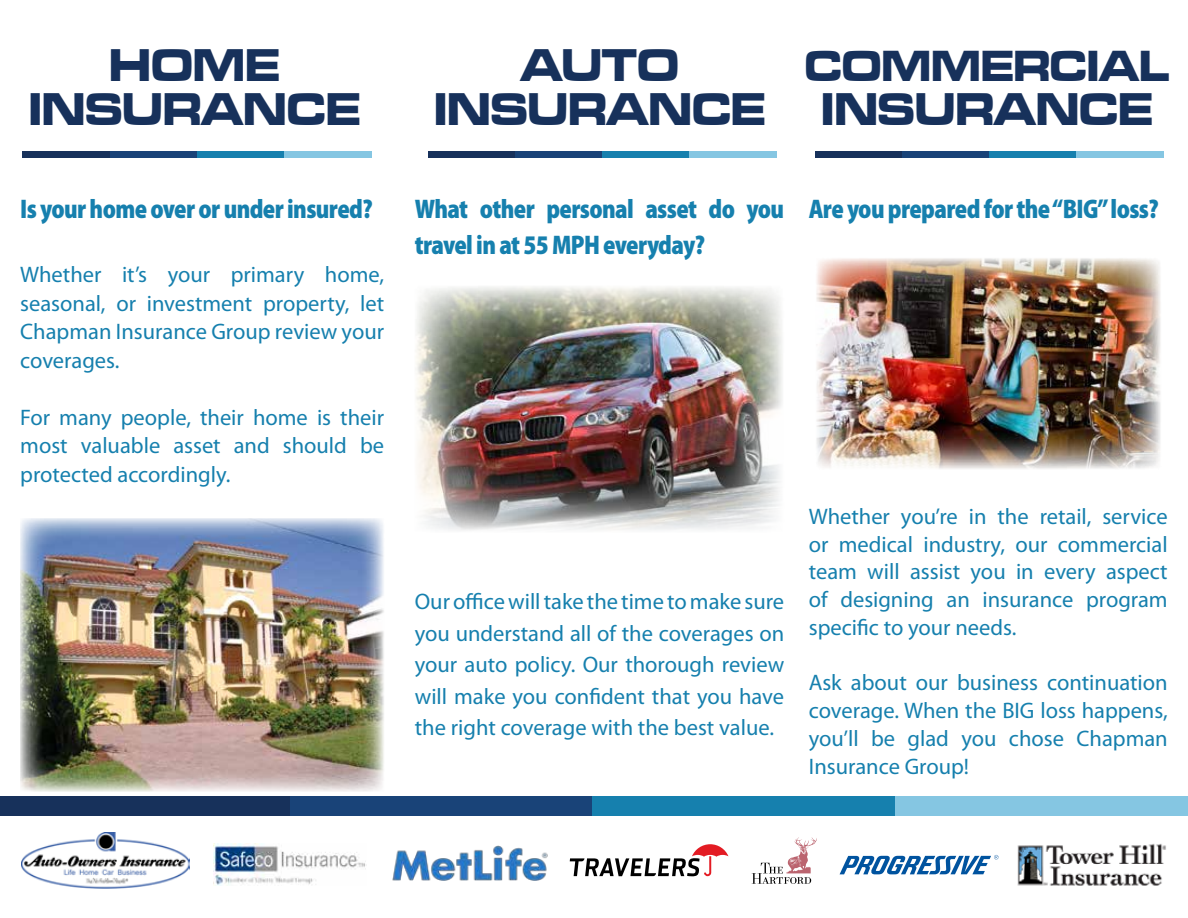
<style>
.page{position:relative;width:1188px;height:918px;background:#fff}
.page>*{position:absolute;margin:0;border:0;box-sizing:border-box;transform-origin:0 0}
.t1{font:47.4px/44.1px "Microgramma D Bold Exte";color:#17315b;text-align:center;scale:.9 1}
.t2{font:45px "Microgramma D Bold Exte";color:#17315b;scale:.9 1}
.t3{font:900 semi-condensed 27px/36px "Myriad Pro";letter-spacing:-.025em;color:#1680ae;scale:.9 1}
.t4{font:22.5px/27.8px "Myriad Pro";color:#1680ae;text-align:justify}
</style>
<div class="page">
<div style="left:0;top:796px;width:293px;height:30px;background:#17315b"></div>
<div style="left:290px;top:796px;width:305px;height:30px;background:#194378"></div>
<div style="left:593px;top:796px;width:305px;height:30px;background:#1680ae"></div>
<div style="left:896px;top:796px;width:292px;height:30px;background:#85c6e2"></div>
<div style="left:0;top:817px;width:1188px;height:101px;background:#fff"></div>
<img style="left:213px;top:843px;width:153px;height:42px">
<svg style="left:570px;top:844px;width:158px;height:32px"></svg>
<svg style="left:752px;top:837px;width:65px;height:47px"></svg>
<svg style="left:840px;top:855px;width:159px;height:19px"></svg>
<img style="left:20px;top:518px;width:364px;height:273px">
<img style="left:816px;top:258px;width:345px;height:211px">
<img style="left:416px;top:287px;width:366px;height:243px">
<img style="left:1017px;top:843px;width:149px;height:43px">
<img style="left:22px;top:832px;width:167px;height:57px">
<img style="left:392px;top:845px;width:156px;height:36px">
<div style="left:22px;top:151px;width:88px;height:7px;background:#17315b"></div>
<div style="left:110px;top:151px;width:88px;height:7px;background:#194378"></div>
<div style="left:197px;top:151px;width:88px;height:7px;background:#1680ae"></div>
<div style="left:284px;top:151px;width:88px;height:7px;background:#85c6e2"></div>
<div style="left:428px;top:151px;width:88px;height:7px;background:#17315b"></div>
<div style="left:515px;top:151px;width:88px;height:7px;background:#194378"></div>
<div style="left:602px;top:151px;width:88px;height:7px;background:#1680ae"></div>
<div style="left:689px;top:151px;width:88px;height:7px;background:#85c6e2"></div>
<div style="left:815px;top:151px;width:88px;height:7px;background:#17315b"></div>
<div style="left:902px;top:151px;width:88px;height:7px;background:#194378"></div>
<div style="left:989px;top:151px;width:88px;height:7px;background:#1680ae"></div>
<div style="left:1076px;top:151px;width:88px;height:7px;background:#85c6e2"></div>
<h1 class="t1" style="left:29px;top:42px;width:370px">HOME<br>INSURANCE</h1>
<h1 class="t1" style="left:434px;top:42px;width:370px">AUTO<br>INSURANCE</h1>
<h2 class="t2" style="left:805px;top:36px;width:406px">COMMERCIAL</h2>
<h1 class="t1" style="left:821px;top:86px;width:370px">INSURANCE</h1>
<p class="t3" style="left:20px;top:191px;width:393px">Is your home over or under insured?</p>
<p class="t4" style="left:20px;top:261px;width:365px;line-height:28.5px">Whether it’s your primary home, seasonal, or investment property, let Chapman Insurance Group review your coverages.</p>
<p class="t4" style="left:20px;top:404px;width:365px;line-height:28.5px">For many people, their home is their most valuable asset and should be protected accordingly.</p>
<p class="t3" style="left:415px;top:191px;width:412px">What other personal asset do you travel in at 55 MPH everyday?</p>
<p class="t3" style="left:809px;top:191px;width:390px">Are you prepared for the “BIG” loss?</p>
<p class="t4" style="left:415px;top:586px;width:371px;line-height:31.5px">Our office will take the time to make sure you understand all of the coverages on your auto policy. Our thorough review will make you confident that you have the right coverage with the best value.</p>
<p class="t4" style="left:809px;top:503px;width:360px">Whether you’re in the retail, service or medical industry, our commercial team will assist you in every aspect of designing an insurance program specific to your needs.</p>
<p class="t4" style="left:809px;top:669px;width:361px">Ask about our business continuation coverage. When the BIG loss happens, you’ll be glad you chose Chapman Insurance Group!</p>
</div>
